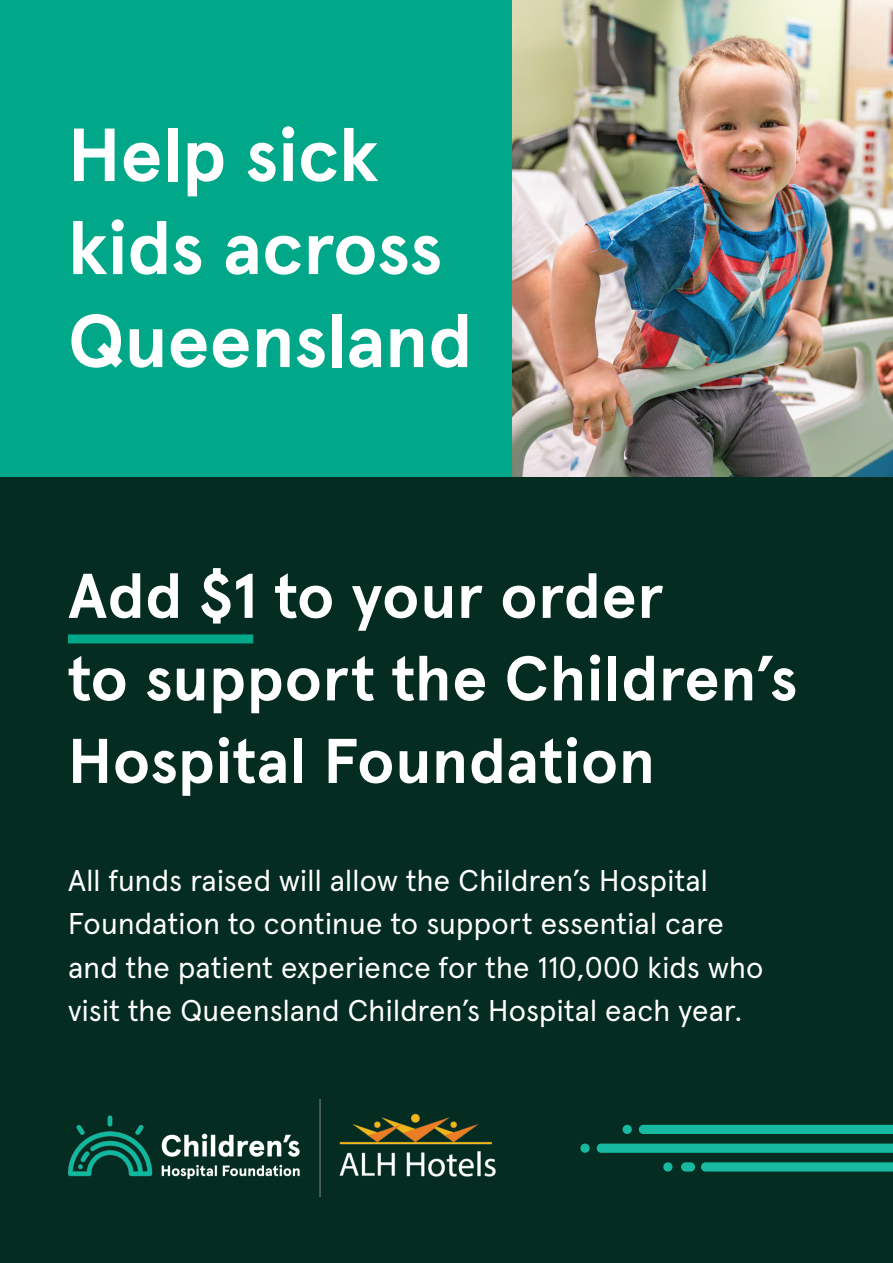
<style>
.page{position:relative;width:893px;height:1263px;background:#fff}
.page>*{position:absolute;margin:0;border:0;box-sizing:border-box;transform-origin:0 0}
.t1{font:700 75px/93px "Apercu Pro";color:#fff}
.t2{font:700 63px/82.5px "Apercu Pro";letter-spacing:.01em;color:#fff}
.t3{font:30px/43.5px "Apercu Pro";letter-spacing:.01em;color:#fff}
</style>
<div class="page">
<div style="left:0;top:434px;width:893px;height:829px;background:#042c21"></div>
<div style="left:0;top:0;width:893px;height:476px;background:#00a889"></div>
<img style="left:512px;top:0;width:381px;height:476px">
<div style="left:68px;top:634px;width:185px;height:9px;background:#00a889"></div>
<img style="left:68px;top:1099px;width:428px;height:98px">
<svg style="left:580px;top:1143px;width:10px;height:10px"></svg>
<svg style="left:597px;top:1125px;width:296px;height:46px"></svg>
<h1 class="t1" style="left:68px;top:110px;width:406px">Help sick kids across<br>Queensland</h1>
<h2 class="t2" style="left:68px;top:556px;width:731px">Add $1 to your order<br>to support the Children’s<br>Hospital Foundation</h2>
<p class="t3" style="left:68px;top:859px;width:697px">All funds raised will allow the Children’s Hospital Foundation to continue to support essential care and the patient experience for the 110,000 kids who visit the Queensland Children’s Hospital each year.</p>
</div>
